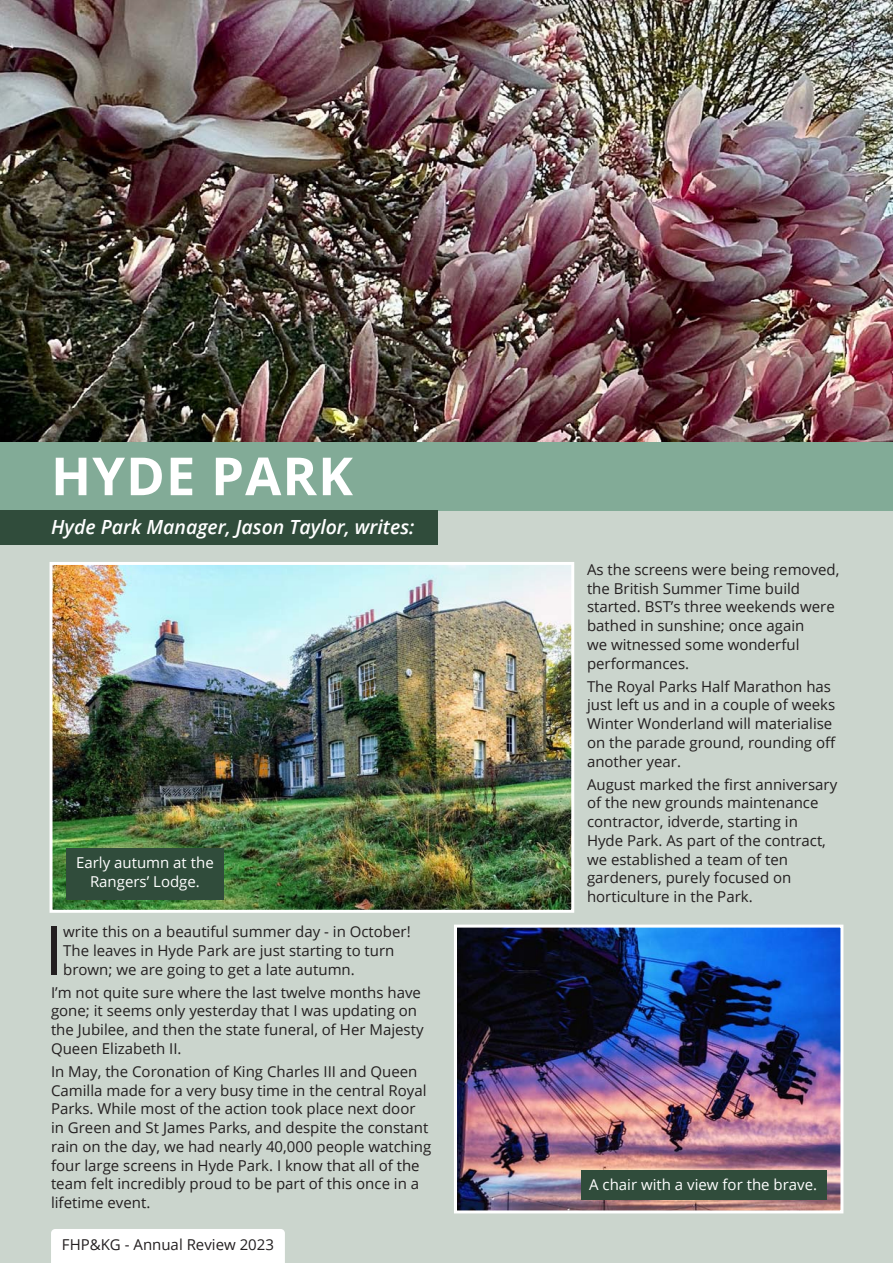
<style>
.page{position:relative;width:893px;height:1263px;background:#cbd5cd}
.page>*{position:absolute;margin:0;border:0;box-sizing:border-box;transform-origin:0 0}
.t1{font:67.5px "Open Sans";color:#231f20}
.t2{font:700 52.5px "Open Sans";letter-spacing:.02em;color:#fff}
.t3{font:italic 600 19.5px "Open Sans";color:#fff}
.t4{font:15px/18.8px "Open Sans";color:#231f20}
.t5{font:15px/18.8px "Open Sans";color:#fff;text-align:center}
</style>
<div class="page">
<div style="left:0;top:442px;width:893px;height:68px;background:#82ab97"></div>
<div style="left:0;top:510px;width:437px;height:34px;background:#304c3b"></div>
<img style="left:54px;top:566px;width:516px;height:343px">
<div style="left:50px;top:562px;width:524px;height:351px;border:3px solid #fff"></div>
<img style="left:458px;top:928px;width:381px;height:281px">
<div style="left:454px;top:924px;width:389px;height:289px;border:3px solid #fff"></div>
<img style="left:0;top:0;width:893px;height:442px">
<div style="left:581px;top:1170px;width:245px;height:30px;background:#304c3b"></div>
<div style="left:66px;top:848px;width:158px;height:51px;background:#304c3b"></div>
<div style="left:51px;top:1229px;width:234px;height:34px;background:#fff"></div>
<p class="t2" style="left:51px;top:439px;width:303px">HYDE PARK</p>
<p class="t3" style="left:51px;top:513px;width:365px">Hyde Park Manager, Jason Taylor, writes:</p>
<p class="t5" style="left:76px;top:853px;width:139px">Early autumn at the<br>Rangers’ Lodge.</p>
<p class="t1" style="left:44px;top:904px;width:20px">I</p>
<p class="t4" style="left:63px;top:922px;width:349px">write this on a beautiful summer day - in October!<br>The leaves in Hyde Park are just starting to turn brown; we are going to get a late autumn.</p>
<p class="t4" style="left:51px;top:982px;width:374px">I’m not quite sure where the last twelve months have gone; it seems only yesterday that I was updating on the Jubilee, and then the state funeral, of Her Majesty Queen Elizabeth II.</p>
<p class="t4" style="left:51px;top:1061px;width:382px">In May, the Coronation of King Charles III and Queen Camilla made for a very busy time in the central Royal Parks. While most of the action took place next door in Green and St James Parks, and despite the constant rain on the day, we had nearly 40,000 people watching four large screens in Hyde Park. I know that all of the team felt incredibly proud to be part of this once in a lifetime event.</p>
<p class="t4" style="left:62px;top:1235px;width:214px">FHP&amp;KG - Annual Review 2023</p>
<p class="t4" style="left:587px;top:560px;width:254px">As the screens were being removed, the British Summer Time build started. BST’s three weekends were bathed in sunshine; once again<br>we witnessed some wonderful performances.</p>
<p class="t4" style="left:587px;top:676px;width:250px">The Royal Parks Half Marathon has just left us and in a couple of weeks<br>Winter Wonderland will materialise on the parade ground, rounding off another year.</p>
<p class="t4" style="left:587px;top:774px;width:252px">August marked the first anniversary of the new grounds maintenance contractor, idverde, starting in<br>Hyde Park. As part of the contract, we established a team of ten gardeners, purely focused on horticulture in the Park.</p>
<p class="t5" style="left:589px;top:1175px;width:229px">A chair with a view for the brave.</p>
</div>
